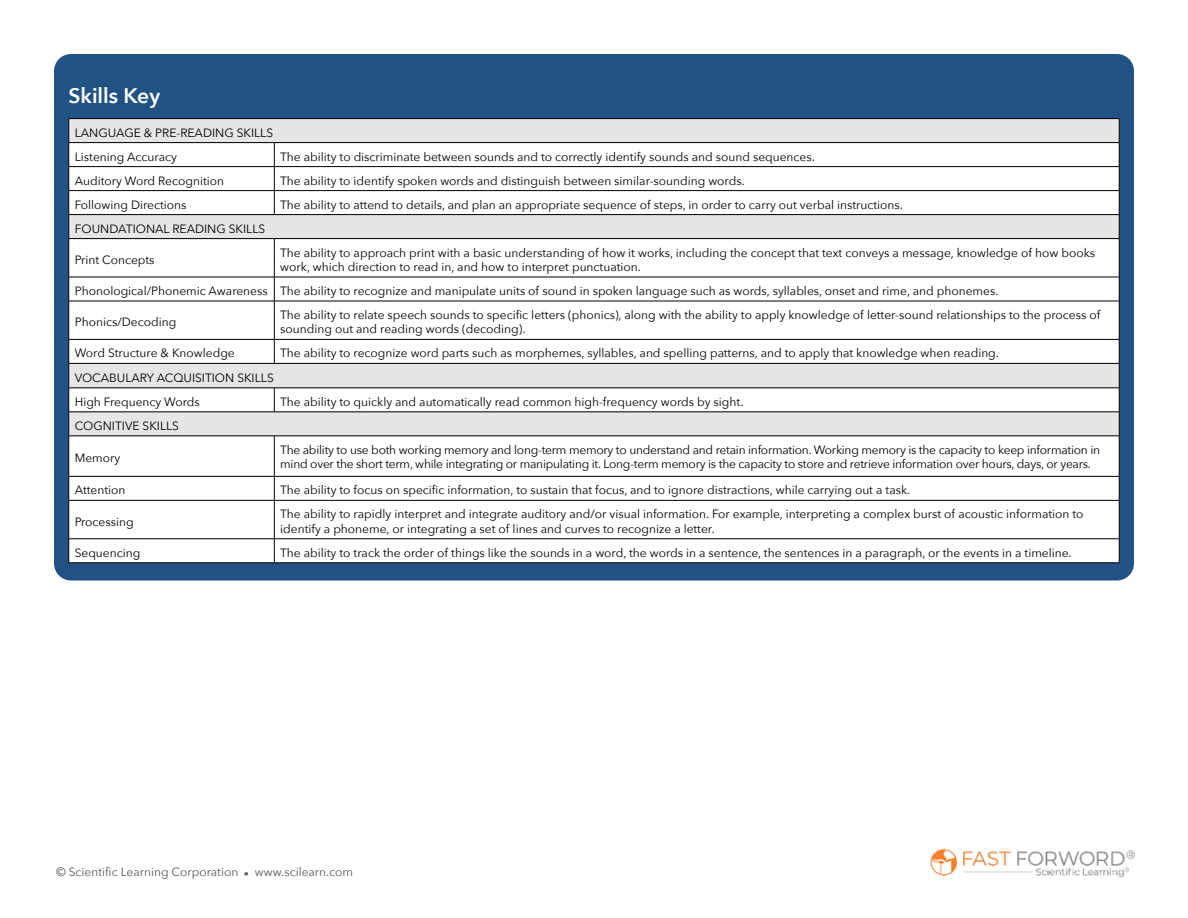
<style>
.page{position:relative;width:1188px;height:918px;background:#fff}
.page>*{position:absolute;margin:0;border:0;box-sizing:border-box;transform-origin:0 0}
.t1{font:600 21px "Avenir Next";color:#fff}
.t2{font:12px/14.4px "Avenir Next";color:#000}
.t3{font:12px/14.4px "Avenir Next";letter-spacing:-.02em;color:#000}
.t4{font:12px "Avenir Next";color:#58585a}
</style>
<div class="page">
<img style="left:930px;top:848px;width:205px;height:30px">
<div style="left:54px;top:54px;width:1080px;height:526px;background:#205384;border-radius:17px"></div>
<div style="left:70px;top:119px;width:1049px;height:23px;background:#e6e6e7"></div>
<svg style="left:70px;top:143px;width:1049px;height:420px;background:#f7f7f7"></svg>
<hr style="left:69px;top:118px;width:205px;height:1px;background:#000">
<hr style="left:274px;top:118px;width:845px;height:1px;background:#000">
<hr style="left:69px;top:142px;width:205px;height:1px;background:#000">
<hr style="left:274px;top:142px;width:845px;height:1px;background:#000">
<hr style="left:69px;top:166px;width:205px;height:1px;background:#000">
<hr style="left:274px;top:166px;width:845px;height:1px;background:#000">
<hr style="left:69px;top:190px;width:205px;height:1px;background:#000">
<hr style="left:274px;top:190px;width:845px;height:1px;background:#000">
<svg style="left:274px;top:143px;width:1px;height:71px"></svg>
<hr style="left:69px;top:214px;width:205px;height:1px;background:#000">
<svg style="left:69px;top:119px;width:1px;height:119px"></svg>
<hr style="left:274px;top:214px;width:845px;height:1px;background:#000">
<svg style="left:1119px;top:119px;width:1px;height:119px"></svg>
<hr style="left:69px;top:238px;width:205px;height:1px;background:#000">
<hr style="left:69px;top:239px;width:1px;height:38px;background:#000">
<hr style="left:274px;top:238px;width:845px;height:1px;background:#000">
<hr style="left:274px;top:239px;width:1px;height:38px;background:#000">
<hr style="left:1119px;top:239px;width:1px;height:38px;background:#000">
<hr style="left:69px;top:277px;width:205px;height:1px;background:#000">
<svg style="left:69px;top:277px;width:1px;height:24px"></svg>
<hr style="left:274px;top:277px;width:845px;height:1px;background:#000">
<svg style="left:274px;top:277px;width:1px;height:24px"></svg>
<svg style="left:1119px;top:277px;width:1px;height:24px"></svg>
<hr style="left:69px;top:301px;width:205px;height:1px;background:#000">
<hr style="left:69px;top:301px;width:1px;height:38px;background:#000">
<hr style="left:274px;top:301px;width:845px;height:1px;background:#000">
<hr style="left:274px;top:301px;width:1px;height:38px;background:#000">
<hr style="left:1119px;top:301px;width:1px;height:38px;background:#000">
<hr style="left:69px;top:339px;width:205px;height:1px;background:#000">
<hr style="left:274px;top:339px;width:845px;height:1px;background:#000">
<svg style="left:274px;top:340px;width:1px;height:23px"></svg>
<hr style="left:69px;top:363px;width:205px;height:1px;background:#000">
<hr style="left:274px;top:363px;width:845px;height:1px;background:#000">
<hr style="left:69px;top:388px;width:205px;height:1px;background:#000">
<hr style="left:274px;top:388px;width:845px;height:1px;background:#000">
<svg style="left:274px;top:388px;width:1px;height:24px"></svg>
<hr style="left:69px;top:412px;width:205px;height:1px;background:#000">
<svg style="left:69px;top:340px;width:1px;height:96px"></svg>
<hr style="left:274px;top:412px;width:845px;height:1px;background:#000">
<svg style="left:1119px;top:340px;width:1px;height:96px"></svg>
<hr style="left:69px;top:436px;width:205px;height:1px;background:#000">
<hr style="left:69px;top:436px;width:1px;height:40px;background:#000">
<hr style="left:274px;top:436px;width:845px;height:1px;background:#000">
<hr style="left:274px;top:436px;width:1px;height:40px;background:#000">
<hr style="left:1119px;top:436px;width:1px;height:40px;background:#000">
<hr style="left:69px;top:476px;width:205px;height:1px;background:#000">
<svg style="left:69px;top:477px;width:1px;height:23px"></svg>
<hr style="left:274px;top:476px;width:845px;height:1px;background:#000">
<svg style="left:274px;top:477px;width:1px;height:23px"></svg>
<svg style="left:1119px;top:477px;width:1px;height:23px"></svg>
<hr style="left:69px;top:500px;width:205px;height:1px;background:#000">
<hr style="left:69px;top:501px;width:1px;height:38px;background:#000">
<hr style="left:274px;top:500px;width:845px;height:1px;background:#000">
<hr style="left:274px;top:501px;width:1px;height:38px;background:#000">
<hr style="left:1119px;top:501px;width:1px;height:38px;background:#000">
<hr style="left:69px;top:539px;width:205px;height:1px;background:#000">
<svg style="left:69px;top:539px;width:1px;height:24px"></svg>
<hr style="left:274px;top:539px;width:845px;height:1px;background:#000">
<svg style="left:274px;top:539px;width:1px;height:24px"></svg>
<svg style="left:1119px;top:539px;width:1px;height:24px"></svg>
<hr style="left:69px;top:563px;width:205px;height:1px;background:#000">
<hr style="left:274px;top:563px;width:845px;height:1px;background:#000">
<h1 class="t1" style="left:69px;top:77px;width:93px">Skills Key</h1>
<p class="t2" style="left:75px;top:120px;width:200px;line-height:24px">LANGUAGE &amp; PRE-READING SKILLS<br>Listening Accuracy</p>
<p class="t2" style="left:280px;top:149px;width:536px">The ability to discriminate between sounds and to correctly identify sounds and sound sequences.</p>
<p class="t2" style="left:75px;top:173px;width:151px">Auditory Word Recognition</p>
<p class="t2" style="left:280px;top:173px;width:466px">The ability to identify spoken words and distinguish between similar-sounding words.</p>
<p class="t2" style="left:75px;top:197px;width:113px">Following Directions</p>
<p class="t2" style="left:280px;top:197px;width:624px">The ability to attend to details, and plan an appropriate sequence of steps, in order to carry out verbal instructions.</p>
<p class="t2" style="left:75px;top:221px;width:192px">FOUNDATIONAL READING SKILLS</p>
<p class="t2" style="left:75px;top:252px;width:81px">Print Concepts</p>
<p class="t2" style="left:280px;top:245px;width:816px">The ability to approach print with a basic understanding of how it works, including the concept that text conveys a message, knowledge of how books work, which direction to read in, and how to interpret punctuation.</p>
<p class="t2" style="left:75px;top:283px;width:925px">Phonological/Phonemic Awareness The ability to recognize and manipulate units of sound in spoken language such as words, syllables, onset and rime, and phonemes.</p>
<p class="t2" style="left:75px;top:314px;width:103px">Phonics/Decoding</p>
<p class="t2" style="left:280px;top:307px;width:821px">The ability to relate speech sounds to specific letters (phonics), along with the ability to apply knowledge of letter-sound relationships to the process of sounding out and reading words (decoding).</p>
<p class="t2" style="left:75px;top:346px;width:162px">Word Structure &amp; Knowledge</p>
<p class="t2" style="left:280px;top:346px;width:720px">The ability to recognize word parts such as morphemes, syllables, and spelling patterns, and to apply that knowledge when reading.</p>
<p class="t2" style="left:75px;top:365px;width:201px;line-height:24.3px">VOCABULARY ACQUISITION SKILLS<br>High Frequency Words</p>
<p class="t2" style="left:280px;top:394px;width:465px">The ability to quickly and automatically read common high-frequency words by sight.</p>
<p class="t2" style="left:75px;top:418px;width:106px">COGNITIVE SKILLS</p>
<p class="t2" style="left:75px;top:450px;width:47px">Memory</p>
<p class="t3" style="left:280px;top:442px;width:821px">The ability to use both working memory and long-term memory to understand and retain information. Working memory is the capacity to keep information in mind over the short term, while integrating or manipulating it. Long-term memory is the capacity to store and retrieve information over hours, days, or years.</p>
<p class="t2" style="left:75px;top:482px;width:52px">Attention</p>
<p class="t2" style="left:280px;top:482px;width:632px">The ability to focus on specific information, to sustain that focus, and to ignore distractions, while carrying out a task.</p>
<p class="t2" style="left:75px;top:514px;width:60px">Processing</p>
<p class="t2" style="left:280px;top:506px;width:805px">The ability to rapidly interpret and integrate auditory and/or visual information. For example, interpreting a complex burst of acoustic information to identify a phoneme, or integrating a set of lines and curves to recognize a letter.</p>
<p class="t2" style="left:75px;top:545px;width:67px">Sequencing</p>
<p class="t2" style="left:280px;top:545px;width:793px">The ability to track the order of things like the sounds in a word, the words in a sentence, the sentences in a paragraph, or the events in a timeline.</p>
<p class="t4" style="left:56px;top:862px;width:299px">© Scientific Learning Corporation ● www.scilearn.com</p>
</div>
